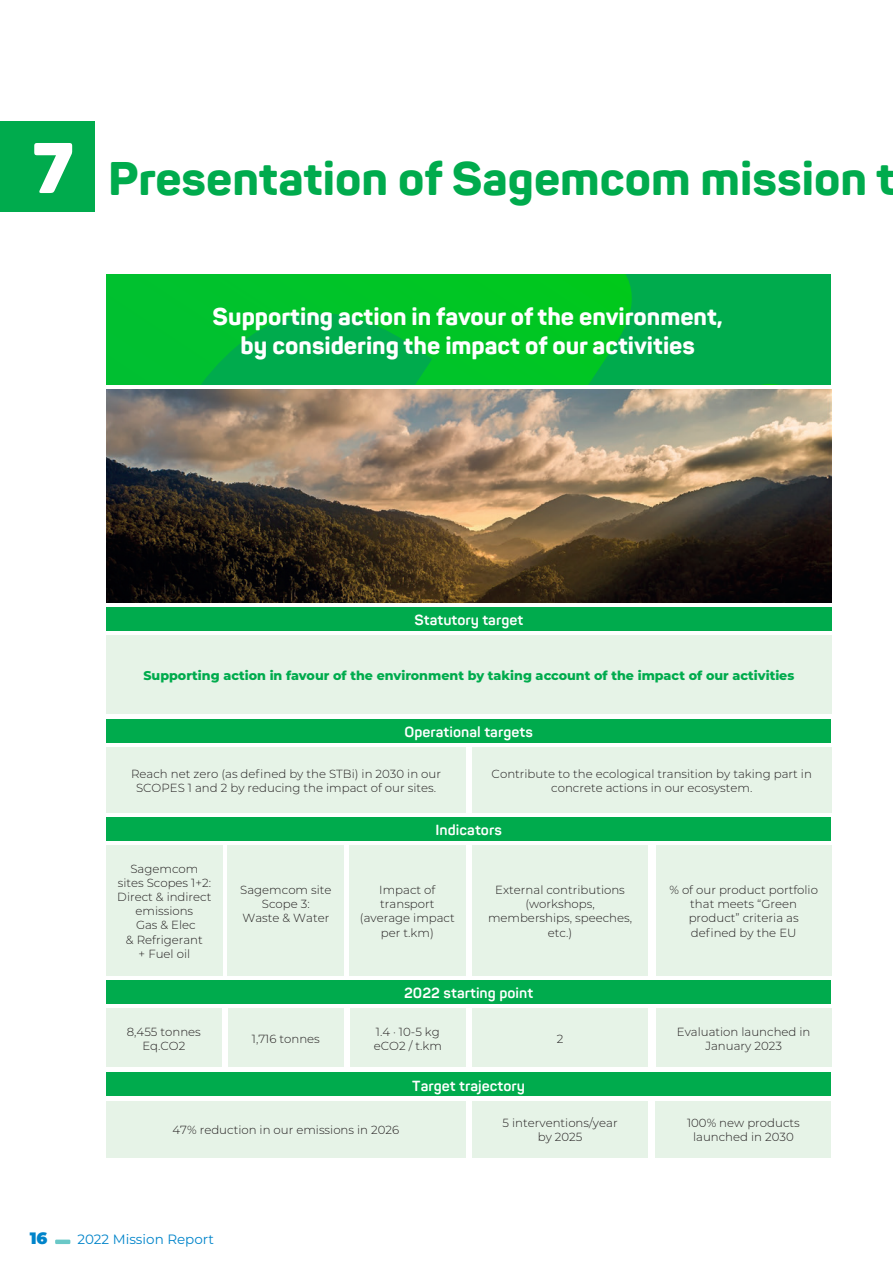
<style>
.page{position:relative;width:893px;height:1263px;background:#fff}
.page>*{position:absolute;margin:0;border:0;box-sizing:border-box;transform-origin:0 0}
.t1{font:800 46.5px "Panton";color:#00ab4d}
.t2{font:800 24px/28.8px "Panton";color:#fff;text-align:center}
.t3{font:900 16.5px "Montserrat";color:#0084ca}
.t4{font:700 14.4px "Panton";letter-spacing:.005em;color:#fff}
.t5{font:13.5px "Montserrat";color:#0084ca}
.t6{font:800 12.6px "Montserrat";color:#00ab4d}
.t7{font:300 11.7px/14.1px "Montserrat";color:#231f20;text-align:center}
.s1{font-weight:900;font-size:70.5px;color:#fff}
</style>
<div class="page">
<div style="left:55px;top:1239px;width:15px;height:5px;background:#6ac8c7"></div>
<div style="left:0;top:121px;width:94px;height:90px;background:#00ab4d"></div>
<div style="left:106px;top:607px;width:725px;height:24px;background:#00ab4d"></div>
<div style="left:106px;top:636px;width:725px;height:78px;background:#e6f3e7"></div>
<div style="left:106px;top:718px;width:725px;height:24px;background:#00ab4d"></div>
<div style="left:106px;top:817px;width:725px;height:23px;background:#00ab4d"></div>
<div style="left:106px;top:980px;width:725px;height:24px;background:#00ab4d"></div>
<div style="left:106px;top:1072px;width:725px;height:24px;background:#00ab4d"></div>
<div style="left:106px;top:747px;width:360px;height:65px;background:#e6f3e7"></div>
<div style="left:472px;top:747px;width:359px;height:65px;background:#e6f3e7"></div>
<div style="left:656px;top:845px;width:175px;height:130px;background:#e6f3e7"></div>
<div style="left:472px;top:845px;width:176px;height:130px;background:#e6f3e7"></div>
<div style="left:349px;top:845px;width:116px;height:130px;background:#e6f3e7"></div>
<div style="left:228px;top:845px;width:116px;height:130px;background:#e6f3e7"></div>
<div style="left:106px;top:845px;width:116px;height:130px;background:#e6f3e7"></div>
<div style="left:106px;top:1008px;width:115px;height:59px;background:#e6f3e7"></div>
<div style="left:228px;top:1008px;width:115px;height:59px;background:#e6f3e7"></div>
<div style="left:350px;top:1008px;width:115px;height:59px;background:#e6f3e7"></div>
<div style="left:472px;top:1008px;width:176px;height:59px;background:#e6f3e7"></div>
<div style="left:656px;top:1008px;width:175px;height:59px;background:#e6f3e7"></div>
<div style="left:106px;top:1101px;width:359px;height:56px;background:#e6f3e7"></div>
<div style="left:472px;top:1101px;width:176px;height:56px;background:#e6f3e7"></div>
<div style="left:656px;top:1101px;width:175px;height:56px;background:#e6f3e7"></div>
<img style="left:106px;top:389px;width:725px;height:214px">
<svg style="left:106px;top:274px;width:724px;height:111px;background:#00b938"></svg>
<h1 class="t1" style="left:33px;top:148px;width:864px"><span class="s1">7</span> Presentation of Sagemcom mission t</h1>
<h2 class="t2" style="left:213px;top:302px;width:512px">Supporting action in favour of the environment, by considering the impact of our activities</h2>
<p class="t4" style="left:415px;top:611px;width:110px">Statutory target</p>
<p class="t6" style="left:143px;top:666px;width:652px">Supporting action in favour of the environment by taking account of the impact of our activities</p>
<p class="t4" style="left:404px;top:723px;width:130px">Operational targets</p>
<p class="t7" style="left:131px;top:766px;width:311px">Reach net zero (as defined by the STBi) in 2030 in our<br>SCOPES 1 and 2 by reducing the impact of our sites.</p>
<p class="t7" style="left:492px;top:766px;width:322px">Contribute to the ecological transition by taking part in concrete actions in our ecosystem.</p>
<p class="t7" style="left:117px;top:861px;width:96px">Sagemcom sites Scopes 1+2:<br>Direct &amp; indirect emissions<br>Gas &amp; Elec<br>&amp; Refrigerant<br>+ Fuel oil</p>
<p class="t7" style="left:240px;top:883px;width:93px">Sagemcom site<br>Scope 3:<br>Waste &amp; Water</p>
<p class="t4" style="left:435px;top:821px;width:68px">Indicators</p>
<p class="t7" style="left:360px;top:883px;width:96px">Impact of transport (average impact per t.km)</p>
<p class="t7" style="left:488px;top:883px;width:146px">External contributions (workshops, memberships, speeches, etc.)</p>
<p class="t4" style="left:404px;top:984px;width:131px">2022 starting point</p>
<p class="t7" style="left:669px;top:883px;width:150px">% of our product portfolio that meets “Green product” criteria as defined by the EU</p>
<p class="t7" style="left:127px;top:1024px;width:76px">8,455 tonnes<br>Eq.CO2</p>
<p class="t7" style="left:252px;top:1031px;width:69px">1,716 tonnes</p>
<p class="t7" style="left:374px;top:1024px;width:70px;text-align:left">1.4 · 10-5 kg eCO2 / t.km</p>
<p class="t7" style="left:557px;top:1031px;width:8px">2</p>
<p class="t7" style="left:677px;top:1024px;width:135px">Evaluation launched in<br>January 2023</p>
<p class="t4" style="left:412px;top:1076px;width:114px">Target trajectory</p>
<p class="t7" style="left:173px;top:1122px;width:228px">47% reduction in our emissions in 2026</p>
<p class="t7" style="left:503px;top:1115px;width:117px">5 interventions/year by 2025</p>
<p class="t7" style="left:687px;top:1115px;width:114px">100% new products launched in 2030</p>
<h3 class="t3" style="left:30px;top:1226px;width:19px">16</h3>
<p class="t5" style="left:77px;top:1230px;width:138px">2022 Mission Report</p>
</div>
